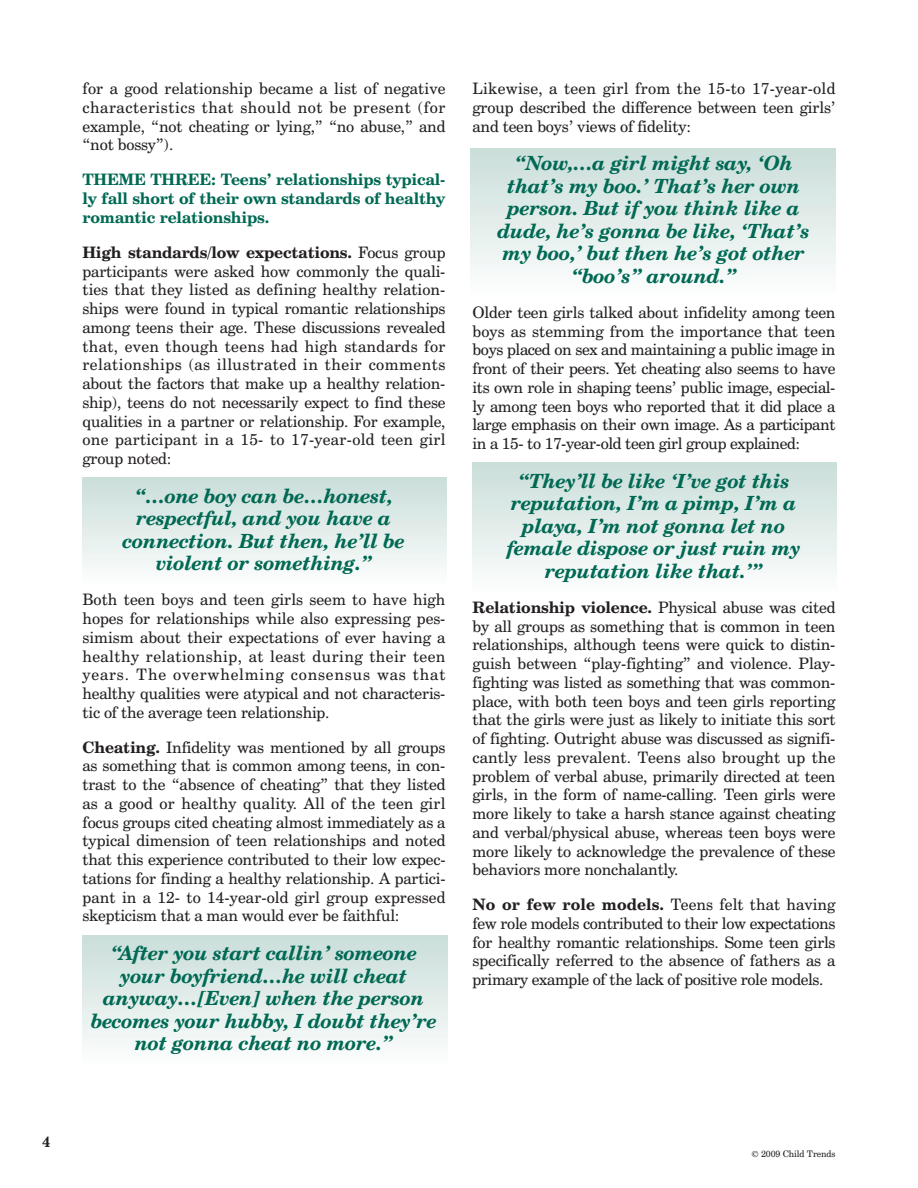
<style>
.page{position:relative;width:918px;height:1188px;background:#fff}
.page>*{position:absolute;margin:0;border:0;box-sizing:border-box;transform-origin:0 0}
.t1{font:italic 700 19.5px/22.5px "Century Schoolbook BT";letter-spacing:-.01em;color:#006954;text-align:center}
.t2{font:15.75px/18.8px "Century Schoolbook BT";letter-spacing:-.01em;color:#231f20;text-align:justify}
.t3{font:700 15.75px/18.8px "Century Schoolbook BT";letter-spacing:-.01em;color:#006954;text-align:justify}
.t4{font:700 15px "Century Schoolbook BT";color:#231f20;scale:.93 1}
.t5{font:9px "Century Schoolbook BT";letter-spacing:-.01em;color:#231f20}
.s1{font-weight:700}
</style>
<div class="page">
<div style="left:82px;top:477px;width:365px;height:107px;background:linear-gradient(to bottom,#caded9,#fcfdfd)"></div>
<div style="left:472px;top:463px;width:365px;height:128px;background:linear-gradient(to bottom,#cadeda,#fcfdfd)"></div>
<div style="left:471px;top:148px;width:364px;height:146px;background:linear-gradient(to bottom,#caded9,#fcfdfd)"></div>
<div style="left:83px;top:936px;width:364px;height:129px;background:linear-gradient(to bottom,#caded9,#fcfdfd)"></div>
<p class="t2" style="left:82px;top:81px;width:365px">for a good relationship became a list of negative characteristics that should not be present (for example, “not cheating or lying,” “no abuse,” and “not bossy”).</p>
<p class="t3" style="left:83px;top:172px;width:365px">THEME THREE: Teens’ relationships typical&shy;ly fall short of their own standards of healthy romantic relationships.</p>
<p class="t2" style="left:82px;top:244px;width:365px"><span class="s1">High standards/low expectations.</span> Focus group participants were asked how commonly the quali&shy;ties that they listed as defining healthy relation&shy;ships were found in typical romantic relationships among teens their age. These discussions revealed that, even though teens had high standards for relationships (as illustrated in their comments about the factors that make up a healthy relation&shy;ship), teens do not necessarily expect to find these qualities in a partner or relationship. For example, one participant in a 15- to 17-year-old teen girl group noted:</p>
<p class="t1" style="left:123px;top:487px;width:284px">“…one boy can be…honest, respectful, and you have a connection. But then, he’ll be violent or something.”</p>
<p class="t2" style="left:82px;top:592px;width:365px">Both teen boys and teen girls seem to have high hopes for relationships while also expressing pes&shy;simism about their expectations of ever having a healthy relationship, at least during their teen years. The overwhelming consensus was that healthy qualities were atypical and not characteris&shy;tic of the average teen relationship.</p>
<p class="t2" style="left:82px;top:739px;width:365px"><span class="s1">Cheating.</span> Infidelity was mentioned by all groups as something that is common among teens, in con&shy;trast to the “absence of cheating” that they listed as a good or healthy quality. All of the teen girl focus groups cited cheating almost immediately as a typical dimension of teen relationships and noted that this experience contributed to their low expec&shy;tations for finding a healthy relationship. A partici&shy;pant in a 12- to 14-year-old girl group expressed skepticism that a man would ever be faithful:</p>
<p class="t1" style="left:91px;top:944px;width:347px">“After you start callin’ someone your boyfriend…he will cheat anyway…[Even] when the person becomes your hubby, I doubt they’re not gonna cheat no more.”</p>
<p class="t2" style="left:472px;top:81px;width:364px">Likewise, a teen girl from the 15-to 17-year-old group described the difference between teen girls’ and teen boys’ views of fidelity:</p>
<p class="t1" style="left:498px;top:154px;width:314px">“Now,…a girl might say, ‘Oh that’s my boo.’ That’s her own person. But if you think like a dude, he’s gonna be like, ‘That’s my boo,’ but then he’s got other “boo’s” around.”</p>
<p class="t2" style="left:472px;top:304px;width:365px">Older teen girls talked about infidelity among teen boys as stemming from the importance that teen boys placed on sex and maintaining a public image in front of their peers. Yet cheating also seems to have its own role in shaping teens’ public image, especial&shy;ly among teen boys who reported that it did place a large emphasis on their own image. As a participant in a 15- to 17-year-old teen girl group explained:</p>
<p class="t1" style="left:507px;top:472px;width:295px">“They’ll be like ‘I’ve got this reputation, I’m a pimp, I’m a playa, I’m not gonna let no female dispose or just ruin my reputation like that.’”</p>
<p class="t2" style="left:472px;top:599px;width:365px"><span class="s1">Relationship violence.</span> Physical abuse was cited by all groups as something that is common in teen relationships, although teens were quick to distin&shy;guish between “play-fighting” and violence. Play&shy;fighting was listed as something that was common&shy;place, with both teen boys and teen girls reporting that the girls were just as likely to initiate this sort of fighting. Outright abuse was discussed as signifi&shy;cantly less prevalent. Teens also brought up the problem of verbal abuse, primarily directed at teen girls, in the form of name-calling. Teen girls were more likely to take a harsh stance against cheating and verbal/physical abuse, whereas teen boys were more likely to acknowledge the prevalence of these behaviors more nonchalantly.</p>
<p class="t2" style="left:472px;top:897px;width:365px"><span class="s1">No or few role models.</span> Teens felt that having few role models contributed to their low expectations for healthy romantic relationships. Some teen girls specifically referred to the absence of fathers as a primary example of the lack of positive role models.</p>
<p class="t4" style="left:42px;top:1136px;width:10px">4</p>
<p class="t5" style="left:752px;top:1151px;width:86px">© 2009 Child Trends</p>
</div>
